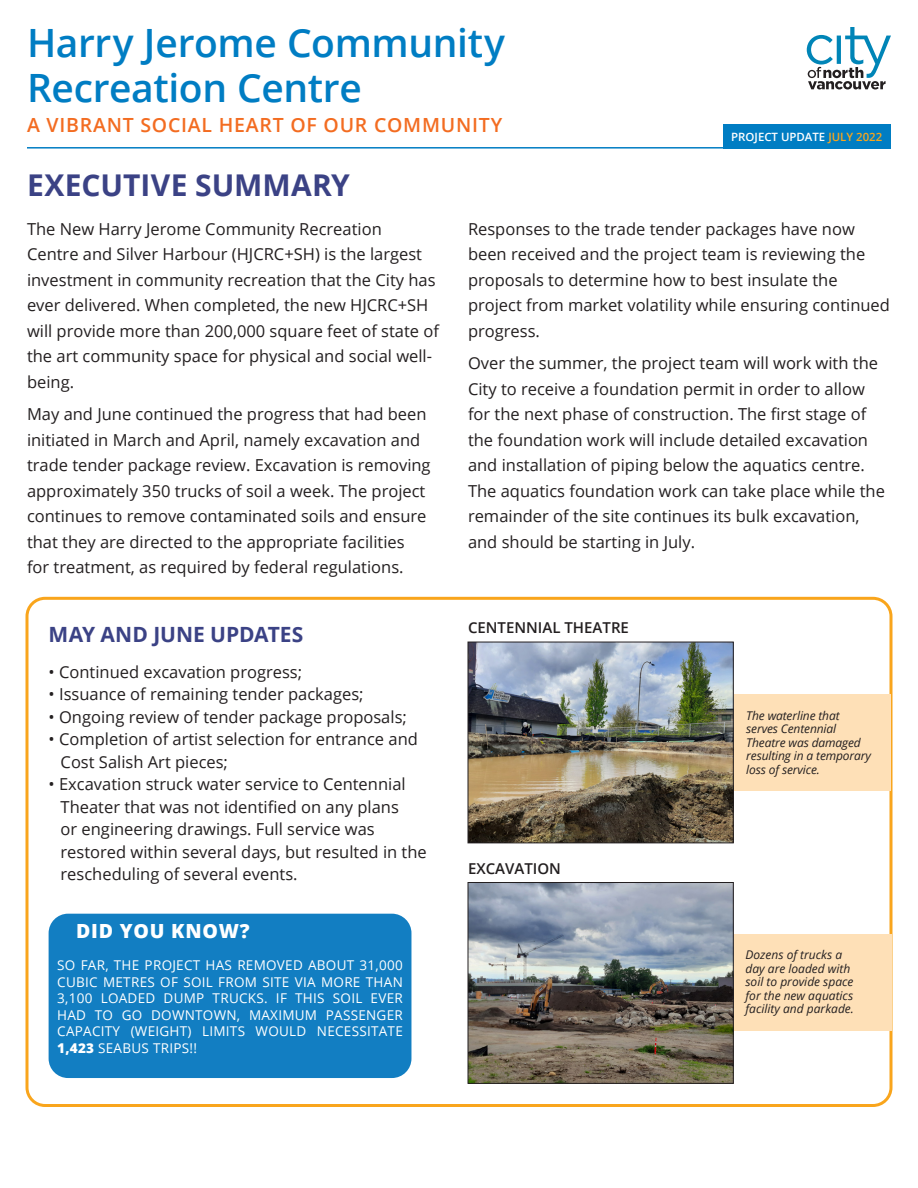
<style>
.page{position:relative;width:918px;height:1188px;background:#fff}
.page>*{position:absolute;margin:0;border:0;box-sizing:border-box;transform-origin:0 0}
.t1{font:600 39px/45px "Open Sans";letter-spacing:-.01em;color:#007dc3}
.t2{font:700 30px "Open Sans";color:#3b4285}
.t3{font:700 21px "Open Sans";letter-spacing:-.005em;color:#3b4285}
.t4{font:600 19.5px "Open Sans";letter-spacing:.04em;color:#f36c21}
.t5{font:800 19.5px "Open Sans";letter-spacing:.04em;color:#fff}
.t6{font:16.5px/25.5px "Open Sans";color:#231f20}
.t7{font:600 15px "Open Sans";color:#231f20}
.t8{font:13.5px/16.5px "Open Sans";letter-spacing:.02em;color:#fff;text-align:justify}
.t9{font:italic 12px/13.5px "Open Sans";letter-spacing:-.01em;color:#231f20}
.t10{font:600 11.4px "Open Sans";color:#fff}
.s1{color:#f9a51c}
.s2{font-weight:800}
</style>
<div class="page">
<hr style="left:27px;top:147px;width:864px;height:2px;background:#007dc3">
<svg style="left:807px;top:27px;width:84px;height:62px"></svg>
<div style="left:26px;top:597px;width:866px;height:510px;border:3px solid #f9a51c;border-radius:18px"></div>
<div style="left:734px;top:694px;width:157px;height:97px;background:#fee0b7"></div>
<div style="left:733px;top:935px;width:159px;height:96px;background:#fee0b7"></div>
<img style="left:470px;top:644px;width:262px;height:197px">
<div style="left:468px;top:642px;width:266px;height:201px;border:1px solid #231f20"></div>
<img style="left:470px;top:884px;width:262px;height:198px">
<div style="left:468px;top:882px;width:266px;height:202px;border:1px solid #231f20"></div>
<div style="left:724px;top:124px;width:167px;height:24px;background:#007dc3"></div>
<div style="left:50px;top:915px;width:360px;height:162px;background:#127ec2;border-radius:18px"></div>
<div style="left:49px;top:914px;width:362px;height:164px;border:3px solid #127ec2;border-radius:18px"></div>
<h1 class="t1" style="left:27px;top:19px;width:480px">Harry Jerome Community<br>Recreation Centre</h1>
<p class="t4" style="left:27px;top:111px;width:477px">A VIBRANT SOCIAL HEART OF OUR COMMUNITY</p>
<p class="t10" style="left:731px;top:129px;width:153px">PROJECT UPDATE <span class="s1">JULY 2022</span></p>
<p class="t2" style="left:27px;top:164px;width:325px">EXECUTIVE SUMMARY</p>
<p class="t6" style="left:27px;top:216px;width:414px">The New Harry Jerome Community Recreation<br>Centre and Silver Harbour (HJCRC+SH) is the largest investment in community recreation that the City has ever delivered. When completed, the new HJCRC+SH will provide more than 200,000 square feet of state of the art community space for physical and social well&shy;being.</p>
<p class="t6" style="left:27px;top:401px;width:405px">May and June continued the progress that had been initiated in March and April, namely excavation and trade tender package review. Excavation is removing approximately 350 trucks of soil a week. The project continues to remove contaminated soils and ensure that they are directed to the appropriate facilities for treatment, as required by federal regulations.</p>
<p class="t3" style="left:49px;top:619px;width:256px">MAY AND JUNE UPDATES</p>
<p class="t6" style="left:49px;top:659px;width:255px">• Continued excavation progress;</p>
<p class="t6" style="left:49px;top:681px;width:317px">• Issuance of remaining tender packages;</p>
<p class="t6" style="left:49px;top:704px;width:360px">• Ongoing review of tender package proposals;</p>
<p class="t6" style="left:61px;top:728px;width:359px;line-height:22.5px;text-indent:-12px">• Completion of artist selection for entrance and<br>Cost Salish Art pieces;</p>
<p class="t6" style="left:61px;top:773px;width:368px;line-height:22.5px;text-indent:-12px">• Excavation struck water service to Centennial Theater that was not identified on any plans<br>or engineering drawings. Full service was restored within several days, but resulted in the rescheduling of several events.</p>
<p class="t5" style="left:76px;top:916px;width:175px">DID YOU KNOW?</p>
<p class="t8" style="left:57px;top:957px;width:347px">SO FAR, THE PROJECT HAS REMOVED ABOUT 31,000<br>CUBIC METRES OF SOIL FROM SITE VIA MORE THAN 3,100 LOADED DUMP TRUCKS. IF THIS SOIL EVER HAD TO GO DOWNTOWN, MAXIMUM PASSENGER CAPACITY (WEIGHT) LIMITS WOULD NECESSITATE <span class="s2">1,423</span> SEABUS TRIPS!!</p>
<p class="t6" style="left:468px;top:216px;width:423px">Responses to the trade tender packages have now been received and the project team is reviewing the proposals to determine how to best insulate the project from market volatility while ensuring continued progress.</p>
<p class="t6" style="left:468px;top:350px;width:418px">Over the summer, the project team will work with the City to receive a foundation permit in order to allow for the next phase of construction. The first stage of the foundation work will include detailed excavation and installation of piping below the aquatics centre.<br>The aquatics foundation work can take place while the remainder of the site continues its bulk excavation, and should be starting in July.</p>
<p class="t7" style="left:468px;top:618px;width:162px">CENTENNIAL THEATRE</p>
<p class="t7" style="left:468px;top:858px;width:94px">EXCAVATION</p>
<p class="t9" style="left:746px;top:708px;width:126px">The waterline that serves Centennial<br>Theatre was damaged resulting in a temporary loss of service.</p>
<p class="t9" style="left:746px;top:948px;width:110px">Dozens of trucks a day are loaded with soil to provide space for the new aquatics facility and parkade.</p>
</div>
